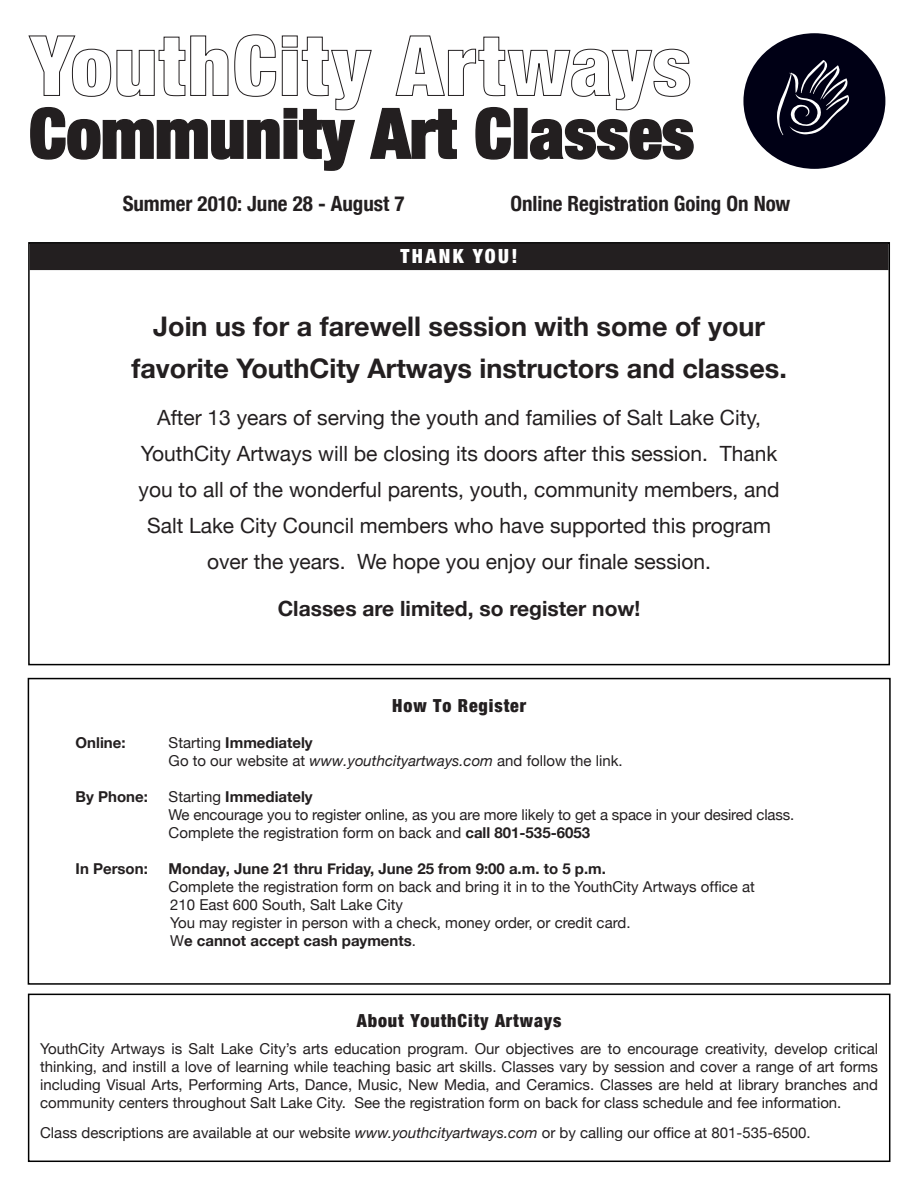
<style>
.page{position:relative;width:918px;height:1188px;background:#fff}
.page>*{position:absolute;margin:0;border:0;box-sizing:border-box;transform-origin:0 0}
.t1{font:900 condensed 69.45px "Helvetica Neue";color:#231f20}
.t2{font:700 27px/42px "Helvetica Neue";color:#231f20;text-align:center}
.t3{font:21px/36px "Helvetica Neue";color:#231f20;text-align:center}
.t4{font:700 condensed 21px "Helvetica Neue";color:#231f20}
.t5{font:700 21px "Helvetica Neue";color:#231f20}
.t6{font:900 condensed 19.5px "Helvetica Neue";letter-spacing:.125em;color:#fff}
.t7{font:900 condensed 18px "Helvetica Neue";letter-spacing:.05em;color:#231f20}
.t8{font:15px/18px "Helvetica Neue";color:#231f20}
.t9{font:700 15px "Helvetica Neue";color:#231f20}
.s1{font-weight:700}
.s2{font-style:italic}
</style>
<div class="page">
<div style="left:743px;top:33px;width:142px;height:136px;background:#000015;border-radius:50%"></div>
<svg style="left:777px;top:60px;width:72px;height:75px"></svg>
<svg style="left:28px;top:34px;width:666px;height:137px"></svg>
<div style="left:28px;top:678px;width:863px;height:307px;border:2px solid #000"></div>
<div style="left:28px;top:994px;width:862px;height:168px;border:2px solid #000"></div>
<div style="left:30px;top:243px;width:859px;height:27px;background:#231f20"></div>
<div style="left:28px;top:242px;width:862px;height:423px;border:2px solid #000"></div>
<h1 class="t1" style="left:29px;top:91px;width:667px">Community Art Classes</h1>
<h3 class="t4" style="left:123px;top:191px;width:283px">Summer 2010: June 28 - August 7</h3>
<h3 class="t4" style="left:510px;top:191px;width:281px">Online Registration Going On Now</h3>
<h3 class="t6" style="left:401px;top:244px;width:119px">THANK YOU!</h3>
<h2 class="t2" style="left:131px;top:305px;width:657px">Join us for a farewell session with some of your favorite YouthCity Artways instructors and classes.</h2>
<p class="t3" style="left:139px;top:399px;width:643px">After 13 years of serving the youth and families of Salt Lake City, YouthCity Artways will be closing its doors after this session. Thank you to all of the wonderful parents, youth, community members, and Salt Lake City Council members who have supported this program over the years. We hope you enjoy our finale session.</p>
<h3 class="t5" style="left:278px;top:595px;width:364px">Classes are limited, so register now!</h3>
<p class="t7" style="left:392px;top:694px;width:135px">How To Register</p>
<p class="t9" style="left:76px;top:733px;width:51px">Online:</p>
<p class="t8" style="left:169px;top:733px;width:456px">Starting <span class="s1">Immediately<br></span>Go to our website at <span class="s2">www.youthcityartways.com</span> and follow the link.</p>
<p class="t9" style="left:76px;top:787px;width:74px">By Phone:</p>
<p class="t8" style="left:169px;top:787px;width:627px">Starting <span class="s1">Immediately<br></span>We encourage you to register online, as you are more likely to get a space in your desired class.<br>Complete the registration form on back and <span class="s1">call 801-535-6053</span></p>
<p class="t9" style="left:76px;top:859px;width:74px">In Person:</p>
<p class="t9" style="left:169px;top:859px;width:439px">Monday, June 21 thru Friday, June 25 from 9:00 a.m. to 5 p.m.</p>
<p class="t8" style="left:169px;top:877px;width:588px">Complete the registration form on back and bring it in to the YouthCity Artways office at 210 East 600 South, Salt Lake City<br>You may register in person with a check, money order, or credit card.<br>W<span class="s1">e cannot accept cash payments</span>.</p>
<p class="t7" style="left:357px;top:1009px;width:206px">About YouthCity Artways</p>
<p class="t8" style="left:40px;top:1039px;width:840px;text-align:justify">YouthCity Artways is Salt Lake City’s arts education program. Our objectives are to encourage creativity, develop critical thinking, and instill a love of learning while teaching basic art skills. Classes vary by session and cover a range of art forms including Visual Arts, Performing Arts, Dance, Music, New Media, and Ceramics. Classes are held at library branches and community centers throughout Salt Lake City. See the registration form on back for class schedule and fee information.</p>
<p class="t8" style="left:40px;top:1123px;width:772px">Class descriptions are available at our website <span class="s2">www.youthcityartways.com</span> or by calling our office at 801-535-6500.</p>
</div>
